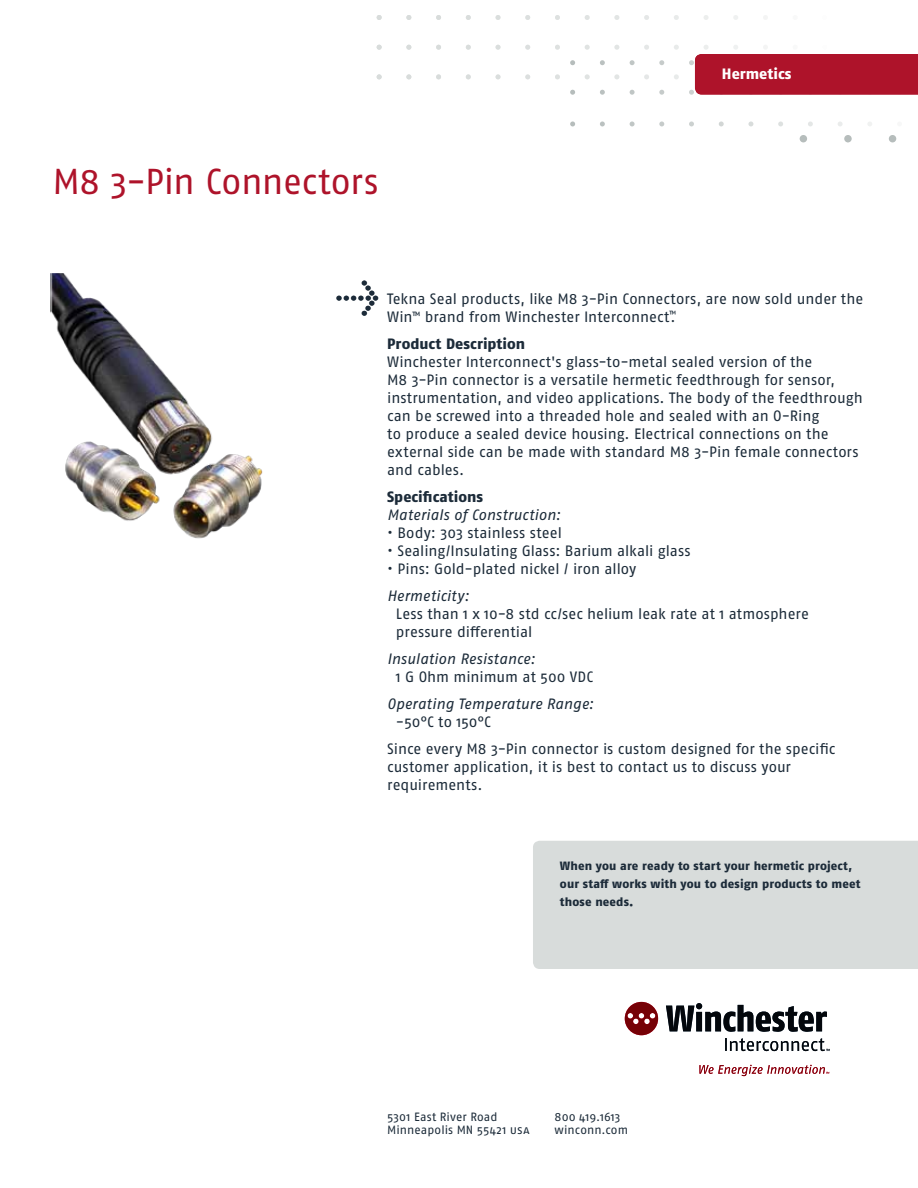
<style>
.page{position:relative;width:918px;height:1188px;background:#fff}
.page>*{position:absolute;margin:0;border:0;box-sizing:border-box;transform-origin:0 0}
.t1{font:36px "Fago OT";letter-spacing:-.015em;color:#ae132a}
.t2{font:500 36px "Meta Pro";color:#1c2b39}
.t3{font:15px/18px "Fago OT";color:#1c2b39}
.t4{font:italic 15px "Fago OT";letter-spacing:.005em;color:#1c2b39}
.t5{font:800 15px "Fago OT";color:#1c2b39}
.t6{font:800 15px "Fago OT";color:#fff}
.t7{font:800 12px/18px "Fago OT";letter-spacing:.01em;color:#1c2b39}
.t8{font:12px/13.5px "Fago OT";letter-spacing:.01em;color:#1c2b39}
</style>
<div class="page">
<div style="left:533px;top:841px;width:385px;height:128px;background:#d8dcdb"></div>
<img style="left:50px;top:273px;width:213px;height:266px">
<svg style="left:570px;top:60px;width:5px;height:5px"></svg>
<svg style="left:600px;top:60px;width:5px;height:5px"></svg>
<svg style="left:630px;top:60px;width:5px;height:5px"></svg>
<svg style="left:659px;top:60px;width:5px;height:5px"></svg>
<svg style="left:570px;top:90px;width:5px;height:5px"></svg>
<svg style="left:600px;top:90px;width:5px;height:5px"></svg>
<svg style="left:630px;top:90px;width:5px;height:5px"></svg>
<svg style="left:659px;top:90px;width:5px;height:5px"></svg>
<svg style="left:570px;top:122px;width:5px;height:4px"></svg>
<svg style="left:600px;top:122px;width:5px;height:4px"></svg>
<svg style="left:630px;top:122px;width:5px;height:4px"></svg>
<svg style="left:659px;top:122px;width:5px;height:4px"></svg>
<svg style="left:689px;top:122px;width:5px;height:4px"></svg>
<svg style="left:719px;top:122px;width:5px;height:4px"></svg>
<svg style="left:748px;top:122px;width:5px;height:4px"></svg>
<svg style="left:778px;top:122px;width:5px;height:4px"></svg>
<svg style="left:808px;top:122px;width:5px;height:4px"></svg>
<svg style="left:838px;top:122px;width:5px;height:4px"></svg>
<svg style="left:868px;top:122px;width:4px;height:4px"></svg>
<div style="left:800px;top:135px;width:7px;height:7px;background:#b6bdbc;border-radius:50%"></div>
<div style="left:844px;top:135px;width:8px;height:7px;background:#b6bdbc;border-radius:50%"></div>
<div style="left:889px;top:135px;width:7px;height:7px;background:#b6bdbc;border-radius:50%"></div>
<svg style="left:377px;top:15px;width:5px;height:5px"></svg>
<svg style="left:406px;top:15px;width:5px;height:5px"></svg>
<svg style="left:436px;top:15px;width:5px;height:5px"></svg>
<svg style="left:466px;top:15px;width:5px;height:5px"></svg>
<svg style="left:496px;top:15px;width:5px;height:5px"></svg>
<svg style="left:525px;top:15px;width:5px;height:5px"></svg>
<svg style="left:555px;top:15px;width:5px;height:5px"></svg>
<svg style="left:585px;top:15px;width:5px;height:5px"></svg>
<svg style="left:614px;top:15px;width:5px;height:5px"></svg>
<svg style="left:644px;top:15px;width:5px;height:5px"></svg>
<svg style="left:674px;top:15px;width:5px;height:5px"></svg>
<svg style="left:763px;top:15px;width:5px;height:5px"></svg>
<svg style="left:704px;top:15px;width:5px;height:5px"></svg>
<svg style="left:733px;top:15px;width:5px;height:5px"></svg>
<svg style="left:377px;top:45px;width:5px;height:5px"></svg>
<svg style="left:377px;top:74px;width:5px;height:5px"></svg>
<svg style="left:406px;top:45px;width:5px;height:5px"></svg>
<svg style="left:406px;top:74px;width:5px;height:5px"></svg>
<svg style="left:436px;top:45px;width:5px;height:5px"></svg>
<svg style="left:436px;top:74px;width:5px;height:5px"></svg>
<svg style="left:466px;top:45px;width:5px;height:5px"></svg>
<svg style="left:466px;top:74px;width:5px;height:5px"></svg>
<svg style="left:496px;top:45px;width:5px;height:5px"></svg>
<svg style="left:496px;top:74px;width:5px;height:5px"></svg>
<svg style="left:525px;top:45px;width:5px;height:5px"></svg>
<svg style="left:525px;top:74px;width:5px;height:5px"></svg>
<svg style="left:555px;top:45px;width:5px;height:5px"></svg>
<svg style="left:555px;top:74px;width:5px;height:5px"></svg>
<svg style="left:585px;top:45px;width:5px;height:5px"></svg>
<svg style="left:585px;top:74px;width:5px;height:5px"></svg>
<svg style="left:614px;top:45px;width:5px;height:5px"></svg>
<svg style="left:614px;top:74px;width:5px;height:5px"></svg>
<svg style="left:644px;top:45px;width:5px;height:5px"></svg>
<svg style="left:644px;top:74px;width:5px;height:5px"></svg>
<svg style="left:674px;top:45px;width:5px;height:5px"></svg>
<svg style="left:674px;top:74px;width:5px;height:5px"></svg>
<svg style="left:689px;top:45px;width:229px;height:50px"></svg>
<svg style="left:666px;top:1003px;width:161px;height:29px"></svg>
<svg style="left:725px;top:1038px;width:105px;height:13px"></svg>
<svg style="left:699px;top:1065px;width:130px;height:11px"></svg>
<div style="left:625px;top:1002px;width:33px;height:33px;background:#760106;border-radius:50%"></div>
<svg style="left:628px;top:1013px;width:27px;height:11px"></svg>
<p class="t6" style="left:722px;top:65px;width:71px">Hermetics</p>
<h1 class="t1" style="left:52px;top:160px;width:328px">M8 3-Pin Connectors</h1>
<h1 class="t2" style="left:336px;top:268px;width:45px">→</h1>
<p class="t3" style="left:387px;top:289px;width:478px">Tekna Seal products, like M8 3-Pin Connectors, are now sold under the<br>Win<sup>™</sup> brand from Winchester Interconnect<sup>™</sup>.</p>
<p class="t5" style="left:387px;top:334px;width:140px">Product Description</p>
<p class="t3" style="left:387px;top:352px;width:477px">Winchester Interconnect's glass-to-metal sealed version of the<br>M8 3-Pin connector is a versatile hermetic feedthrough for sensor, instrumentation, and video applications. The body of the feedthrough can be screwed into a threaded hole and sealed with an O-Ring<br>to produce a sealed device housing. Electrical connections on the external side can be made with standard M8 3-Pin female connectors and cables.</p>
<p class="t5" style="left:387px;top:487px;width:98px">Specifications</p>
<p class="t4" style="left:387px;top:505px;width:175px">Materials of Construction:</p>
<p class="t3" style="left:387px;top:523px;width:176px">• Body: 303 stainless steel</p>
<p class="t3" style="left:387px;top:541px;width:305px">• Sealing/Insulating Glass: Barium alkali glass</p>
<p class="t3" style="left:387px;top:559px;width:251px">• Pins: Gold-plated nickel / iron alloy</p>
<p class="t4" style="left:387px;top:586px;width:83px">Hermeticity:</p>
<p class="t3" style="left:396px;top:604px;width:415px">Less than 1 x 10-8 std cc/sec helium leak rate at 1 atmosphere pressure differential</p>
<p class="t4" style="left:387px;top:649px;width:149px">Insulation Resistance:</p>
<p class="t3" style="left:396px;top:667px;width:199px">1 G Ohm minimum at 500 VDC</p>
<p class="t4" style="left:387px;top:694px;width:208px">Operating Temperature Range:</p>
<p class="t3" style="left:387px;top:708px;width:450px;line-height:27px;text-indent:9px">-50°C to 150°C<br>Since every M8 3-Pin connector is custom designed for the specific</p>
<p class="t3" style="left:387px;top:757px;width:405px">customer application, it is best to contact us to discuss your requirements.</p>
<p class="t7" style="left:560px;top:857px;width:302px">When you are ready to start your hermetic project, our staff works with you to design products to meet those needs.</p>
<p class="t8" style="left:387px;top:1110px;width:144px">5301 East River Road<br>Minneapolis MN 55421 usa</p>
<p class="t8" style="left:555px;top:1110px;width:75px">800 419.1613 winconn.com</p>
</div>
